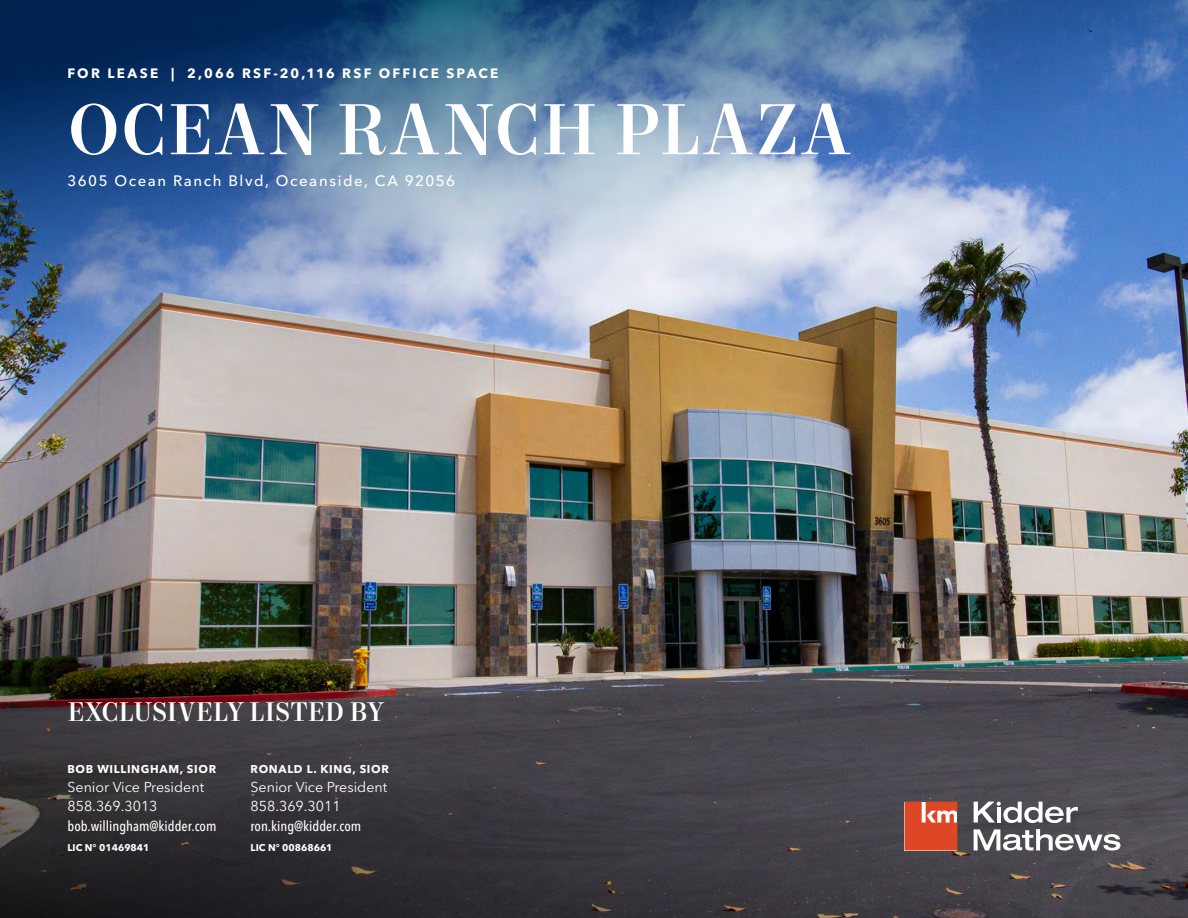
<style>
.page{position:relative;width:1188px;height:918px;background:#fff}
.page>*{position:absolute;margin:0;border:0;box-sizing:border-box;transform-origin:0 0}
.t1{font:500 72px "Mort Modern 09";letter-spacing:.04em;color:#fff}
.t2{font:500 27px "Mort Modern 09";letter-spacing:-.01em;color:#fff}
.t3{font:500 15px "Avenir Next LT Pro";letter-spacing:.105em;color:#fff}
.t4{font:14.25px/19.5px "Avenir Next LT Pro";color:#fff}
.t5{font:500 condensed 14.25px "Avenir Next LT Pro";color:#fff}
.t6{font:700 13.5px "Avenir Next LT Pro";letter-spacing:.165em;color:#fff}
.t7{font:700 11.25px "Avenir Next LT Pro";letter-spacing:.06em;color:#fff}
.t8{font:700 9.75px "Avenir Next LT Pro";color:#fff}
</style>
<div class="page">
<img style="left:0;top:0;width:1188px;height:382px">
<img style="left:0;top:382px;width:1188px;height:536px">
<svg style="left:974px;top:829px;width:147px;height:22px"></svg>
<svg style="left:974px;top:802px;width:104px;height:21px"></svg>
<svg style="left:904px;top:802px;width:53px;height:49px;background:#e25f42"></svg>
<p class="t6" style="left:68px;top:65px;width:432px">FOR LEASE | 2,066 RSF-20,116 RSF OFFICE SPACE</p>
<h1 class="t1" style="left:68px;top:84px;width:785px">OCEAN RANCH PLAZA</h1>
<p class="t3" style="left:68px;top:171px;width:389px">3605 Ocean Ranch Blvd, Oceanside, CA 92056</p>
<h2 class="t2" style="left:68px;top:695px;width:318px">EXCLUSIVELY LISTED BY</h2>
<p class="t7" style="left:68px;top:762px;width:150px">BOB WILLINGHAM, SIOR</p>
<p class="t4" style="left:68px;top:777px;width:138px">Senior Vice President<br>858.369.3013</p>
<p class="t5" style="left:68px;top:817px;width:151px">bob.willingham@kidder.com</p>
<p class="t8" style="left:68px;top:841px;width:84px">LIC N° 01469841</p>
<p class="t7" style="left:251px;top:762px;width:140px">RONALD L. KING, SIOR</p>
<p class="t4" style="left:251px;top:777px;width:138px">Senior Vice President<br>858.369.3011</p>
<p class="t5" style="left:251px;top:817px;width:112px">ron.king@kidder.com</p>
<p class="t8" style="left:251px;top:841px;width:84px">LIC N° 00868661</p>
</div>
